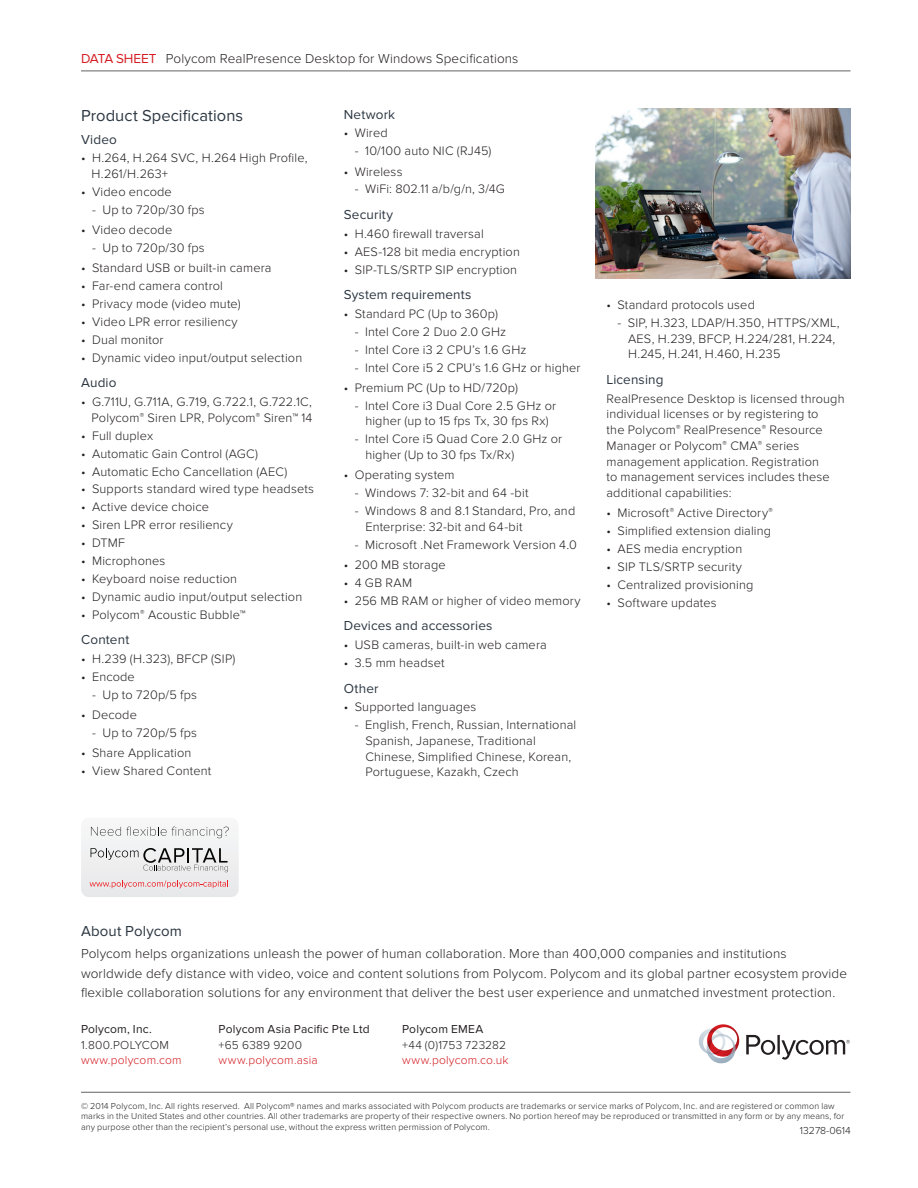
<style>
.page{position:relative;width:918px;height:1188px;background:#fff}
.page>*{position:absolute;margin:0;border:0;box-sizing:border-box;transform-origin:0 0}
.DS_-_Subhead_Level_1{font:16.5px "Proxima Nova";letter-spacing:.005em;color:#2c3742}
.t1{font:15px "Proxima Nova";letter-spacing:.01em;color:#2c3742}
.t2{font:300 13.5px/19.5px "Proxima Nova";letter-spacing:.01em;color:#231f20}
.DS_-_Subhead_Level_2{font:13.5px "Proxima Nova";letter-spacing:.01em;color:#2c3742}
.Product_Specs_Body_C{font:300 12.75px/15.8px "Proxima Nova";letter-spacing:.01em;color:#231f20}
.Address_Bar_URL{font:300 12px "Proxima Nova";letter-spacing:.015em;color:#d41b21}
.Address_Bar_Header{font:12px "Proxima Nova";letter-spacing:.015em;color:#231f20}
.Address_Bar_Address{font:300 12px "Proxima Nova";letter-spacing:.015em;color:#231f20}
.Part_Number{font:300 10.5px "Proxima Nova";color:#231f20}
.Legal_Disclaimer{font:300 9px/10.5px "Proxima Nova";letter-spacing:.015em;color:#231f20}
.s1{font-weight:400;color:#d41b21}
</style>
<div class="page">
<hr style="left:81px;top:71px;width:769px;height:1px;background:#636366">
<svg style="left:81px;top:826px;width:158px;height:71px"></svg>
<hr style="left:81px;top:1092px;width:769px;height:1px;background:#636366">
<svg style="left:699px;top:1024px;width:40px;height:39px"></svg>
<svg style="left:746px;top:1035px;width:29px;height:20px"></svg>
<hr style="left:777px;top:1035px;width:3px;height:19px;background:#231f20">
<svg style="left:781px;top:1040px;width:69px;height:20px"></svg>
<img style="left:595px;top:108px;width:255px;height:171px">
<p class="t2" style="left:81px;top:49px;width:439px"><span class="s1">DATA SHEET</span> Polycom RealPresence Desktop for Windows Specifications</p>
<p class="DS_-_Subhead_Level_1" style="left:81px;top:106px;width:164px">Product Specifications</p>
<p class="DS_-_Subhead_Level_2" style="left:81px;top:131px;width:37px">Video</p>
<p class="Product_Specs_Body_C" style="left:92px;top:150px;width:217px;text-indent:-10px">• H.264, H.264 SVC, H.264 High Profile,<br>H.261/H.263+</p>
<p class="Product_Specs_Body_C" style="left:81px;top:184px;width:92px">• Video encode</p>
<p class="Product_Specs_Body_C" style="left:92px;top:202px;width:114px">- Up to 720p/30 fps</p>
<p class="Product_Specs_Body_C" style="left:81px;top:222px;width:93px">• Video decode</p>
<p class="Product_Specs_Body_C" style="left:92px;top:240px;width:114px">- Up to 720p/30 fps</p>
<p class="Product_Specs_Body_C" style="left:81px;top:260px;width:192px">• Standard USB or built-in camera</p>
<p class="Product_Specs_Body_C" style="left:81px;top:278px;width:143px">• Far-end camera control</p>
<p class="Product_Specs_Body_C" style="left:81px;top:296px;width:161px">• Privacy mode (video mute)</p>
<p class="Product_Specs_Body_C" style="left:81px;top:314px;width:158px">• Video LPR error resiliency</p>
<p class="Product_Specs_Body_C" style="left:81px;top:332px;width:84px">• Dual monitor</p>
<p class="Product_Specs_Body_C" style="left:81px;top:350px;width:223px">• Dynamic video input/output selection</p>
<p class="DS_-_Subhead_Level_2" style="left:81px;top:375px;width:37px">Audio</p>
<p class="Product_Specs_Body_C" style="left:81px;top:394px;width:233px;text-align:right">• G.711U, G.711A, G.719, G.722.1, G.722.1C,<br>Polycom<sup>®</sup> Siren LPR, Polycom<sup>®</sup> Siren™ 14</p>
<p class="Product_Specs_Body_C" style="left:81px;top:428px;width:74px">• Full duplex</p>
<p class="Product_Specs_Body_C" style="left:81px;top:446px;width:178px">• Automatic Gain Control (AGC)</p>
<p class="Product_Specs_Body_C" style="left:81px;top:464px;width:208px">• Automatic Echo Cancellation (AEC)</p>
<p class="Product_Specs_Body_C" style="left:81px;top:481px;width:235px">• Supports standard wired type headsets</p>
<p class="Product_Specs_Body_C" style="left:81px;top:499px;width:129px">• Active device choice</p>
<p class="Product_Specs_Body_C" style="left:81px;top:517px;width:153px">• Siren LPR error resiliency</p>
<p class="Product_Specs_Body_C" style="left:81px;top:535px;width:46px">• DTMF</p>
<p class="Product_Specs_Body_C" style="left:81px;top:553px;width:86px">• Microphones</p>
<p class="Product_Specs_Body_C" style="left:81px;top:571px;width:157px">• Keyboard noise reduction</p>
<p class="Product_Specs_Body_C" style="left:81px;top:589px;width:223px">• Dynamic audio input/output selection</p>
<p class="Product_Specs_Body_C" style="left:81px;top:607px;width:166px">• Polycom<sup>®</sup> Acoustic Bubble™</p>
<p class="DS_-_Subhead_Level_2" style="left:81px;top:632px;width:50px">Content</p>
<p class="Product_Specs_Body_C" style="left:81px;top:651px;width:156px">• H.239 (H.323), BFCP (SIP)</p>
<p class="Product_Specs_Body_C" style="left:81px;top:669px;width:55px">• Encode</p>
<p class="Product_Specs_Body_C" style="left:92px;top:687px;width:106px">- Up to 720p/5 fps</p>
<p class="Product_Specs_Body_C" style="left:81px;top:707px;width:57px">• Decode</p>
<p class="Product_Specs_Body_C" style="left:92px;top:725px;width:106px">- Up to 720p/5 fps</p>
<p class="Product_Specs_Body_C" style="left:81px;top:745px;width:112px">• Share Application</p>
<p class="Product_Specs_Body_C" style="left:81px;top:763px;width:132px">• View Shared Content</p>
<p class="DS_-_Subhead_Level_2" style="left:344px;top:106px;width:53px">Network</p>
<p class="Product_Specs_Body_C" style="left:344px;top:125px;width:45px">• Wired</p>
<p class="Product_Specs_Body_C" style="left:355px;top:143px;width:138px">- 10/100 auto NIC (RJ45)</p>
<p class="Product_Specs_Body_C" style="left:344px;top:164px;width:60px">• Wireless</p>
<p class="Product_Specs_Body_C" style="left:355px;top:182px;width:152px">- WiFi: 802.11 a/b/g/n, 3/4G</p>
<p class="DS_-_Subhead_Level_2" style="left:344px;top:207px;width:51px">Security</p>
<p class="Product_Specs_Body_C" style="left:344px;top:226px;width:141px">• H.460 firewall traversal</p>
<p class="Product_Specs_Body_C" style="left:344px;top:244px;width:178px">• AES-128 bit media encryption</p>
<p class="Product_Specs_Body_C" style="left:344px;top:262px;width:175px">• SIP-TLS/SRTP SIP encryption</p>
<p class="DS_-_Subhead_Level_2" style="left:344px;top:287px;width:129px">System requirements</p>
<p class="Product_Specs_Body_C" style="left:344px;top:306px;width:156px">• Standard PC (Up to 360p)</p>
<p class="Product_Specs_Body_C" style="left:355px;top:324px;width:153px">- Intel Core 2 Duo 2.0 GHz</p>
<p class="Product_Specs_Body_C" style="left:355px;top:342px;width:173px">- Intel Core i3 2 CPU’s 1.6 GHz</p>
<p class="Product_Specs_Body_C" style="left:355px;top:360px;width:227px">- Intel Core i5 2 CPU’s 1.6 GHz or higher</p>
<p class="Product_Specs_Body_C" style="left:344px;top:380px;width:176px">• Premium PC (Up to HD/720p)</p>
<p class="Product_Specs_Body_C" style="left:355px;top:398px;width:203px;text-align:center">- Intel Core i3 Dual Core 2.5 GHz or higher (up to 15 fps Tx, 30 fps Rx)</p>
<p class="Product_Specs_Body_C" style="left:365px;top:431px;width:198px;text-indent:-10px">- Intel Core i5 Quad Core 2.0 GHz or higher (Up to 30 fps Tx/Rx)</p>
<p class="Product_Specs_Body_C" style="left:344px;top:467px;width:112px">• Operating system</p>
<p class="Product_Specs_Body_C" style="left:355px;top:485px;width:175px">- Windows 7: 32-bit and 64 -bit</p>
<p class="Product_Specs_Body_C" style="left:365px;top:503px;width:211px;text-indent:-10px">- Windows 8 and 8.1 Standard, Pro, and<br>Enterprise: 32-bit and 64-bit</p>
<p class="Product_Specs_Body_C" style="left:355px;top:537px;width:224px">- Microsoft .Net Framework Version 4.0</p>
<p class="Product_Specs_Body_C" style="left:344px;top:557px;width:103px">• 200 MB storage</p>
<p class="Product_Specs_Body_C" style="left:344px;top:575px;width:70px">• 4 GB RAM</p>
<p class="Product_Specs_Body_C" style="left:344px;top:593px;width:238px">• 256 MB RAM or higher of video memory</p>
<p class="DS_-_Subhead_Level_2" style="left:344px;top:618px;width:150px">Devices and accessories</p>
<p class="Product_Specs_Body_C" style="left:344px;top:637px;width:205px">• USB cameras, built-in web camera</p>
<p class="Product_Specs_Body_C" style="left:344px;top:655px;width:102px">• 3.5 mm headset</p>
<p class="DS_-_Subhead_Level_2" style="left:344px;top:680px;width:36px">Other</p>
<p class="Product_Specs_Body_C" style="left:344px;top:699px;width:134px">• Supported languages</p>
<p class="Product_Specs_Body_C" style="left:365px;top:717px;width:212px;text-indent:-10px">- English, French, Russian, International Spanish, Japanese, Traditional Chinese, Simplified Chinese, Korean, Portuguese, Kazakh, Czech</p>
<p class="Product_Specs_Body_C" style="left:606px;top:297px;width:150px">• Standard protocols used</p>
<p class="Product_Specs_Body_C" style="left:628px;top:315px;width:213px;text-indent:-10px">- SIP, H.323, LDAP/H.350, HTTPS/XML,<br>AES, H.239, BFCP, H.224/281, H.224,<br>H.245, H.241, H.460, H.235</p>
<p class="DS_-_Subhead_Level_2" style="left:606px;top:372px;width:59px">Licensing</p>
<p class="Product_Specs_Body_C" style="left:606px;top:391px;width:240px">RealPresence Desktop is licensed through individual licenses or by registering to<br>the Polycom<sup>®</sup> RealPresence<sup>®</sup> Resource Manager or Polycom<sup>®</sup> CMA<sup>®</sup> series management application. Registration<br>to management services includes these additional capabilities:</p>
<p class="Product_Specs_Body_C" style="left:606px;top:505px;width:168px">• Microsoft<sup>®</sup> Active Directory<sup>®</sup></p>
<p class="Product_Specs_Body_C" style="left:606px;top:523px;width:166px">• Simplified extension dialing</p>
<p class="Product_Specs_Body_C" style="left:606px;top:541px;width:137px">• AES media encryption</p>
<p class="Product_Specs_Body_C" style="left:606px;top:559px;width:137px">• SIP TLS/SRTP security</p>
<p class="Product_Specs_Body_C" style="left:606px;top:577px;width:149px">• Centralized provisioning</p>
<p class="Product_Specs_Body_C" style="left:606px;top:595px;width:112px">• Software updates</p>
<p class="t1" style="left:81px;top:922px;width:102px">About Polycom</p>
<p class="t2" style="left:81px;top:944px;width:768px">Polycom helps organizations unleash the power of human collaboration. More than 400,000 companies and institutions worldwide defy distance with video, voice and content solutions from Polycom. Polycom and its global partner ecosystem provide flexible collaboration solutions for any environment that deliver the best user experience and unmatched investment protection.</p>
<p class="Address_Bar_Header" style="left:81px;top:1022px;width:72px">Polycom, Inc.</p>
<p class="Address_Bar_Address" style="left:81px;top:1038px;width:89px">1.800.POLYCOM</p>
<p class="Address_Bar_URL" style="left:81px;top:1053px;width:102px">www.polycom.com</p>
<p class="Address_Bar_Header" style="left:219px;top:1022px;width:153px">Polycom Asia Pacific Pte Ltd</p>
<p class="Address_Bar_Address" style="left:219px;top:1038px;width:85px">+65 6389 9200</p>
<p class="Address_Bar_URL" style="left:219px;top:1053px;width:101px">www.polycom.asia</p>
<p class="Address_Bar_Header" style="left:402px;top:1022px;width:83px">Polycom EMEA</p>
<p class="Address_Bar_Address" style="left:402px;top:1038px;width:106px">+44 (0)1753 723282</p>
<p class="Address_Bar_URL" style="left:402px;top:1053px;width:108px">www.polycom.co.uk</p>
<p class="Legal_Disclaimer" style="left:81px;top:1101px;width:765px">© 2014 Polycom, Inc. All rights reserved. All Polycom® names and marks associated with Polycom products are trademarks or service marks of Polycom, Inc. and are registered or common law marks in the United States and other countries. All other trademarks are property of their respective owners. No portion hereof may be reproduced or transmitted in any form or by any means, for any purpose other than the recipient’s personal use, without the express written permission of Polycom.</p>
<p class="Part_Number" style="left:800px;top:1124px;width:52px">13278-0614</p>
</div>
